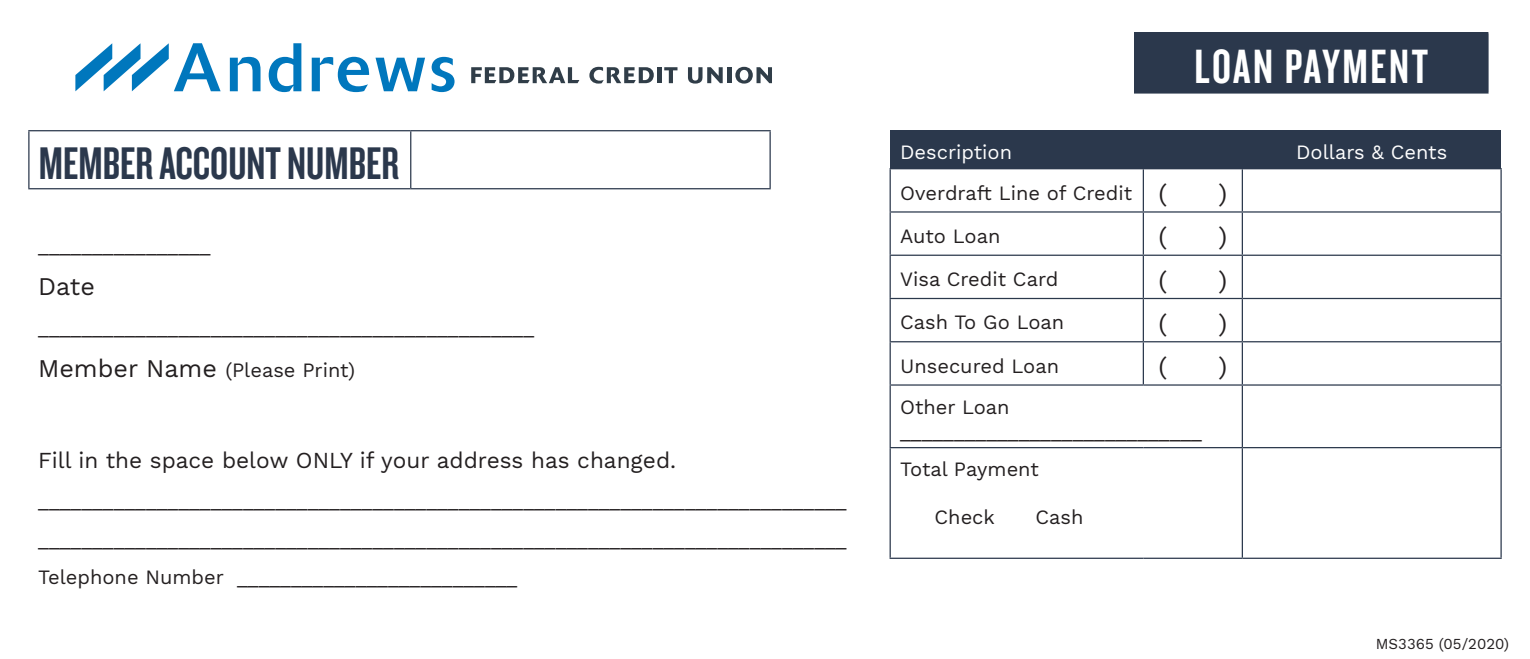
<style>
.page{position:relative;width:1530px;height:659px;background:#fff}
.page>*{position:absolute;margin:0;border:0;box-sizing:border-box;transform-origin:0 0}
.t1{font:50px "Knockout 48 Featherweight";letter-spacing:.05em;color:#fff}
.t2{font:47.5px "Knockout 48 Featherweight";color:#2b384c}
.t3{font:25px "Work Sans";color:#231f20}
.t4{font:22.5px "Work Sans";color:#231f20}
.t5{font:20px/38.5px "Work Sans";color:#231f20}
.t6{font:20px "Work Sans";color:#fff}
.t7{font:15px "Work Sans";color:#231f20}
.s1{font-size:25px}
</style>
<div class="page">
<hr style="left:1134px;top:92px;width:355px;height:2px;background:#2b384c">
<hr style="left:1487px;top:34px;width:2px;height:58px;background:#2b384c">
<hr style="left:1134px;top:34px;width:1px;height:58px;background:#2b384c">
<hr style="left:1134px;top:32px;width:355px;height:2px;background:#2b384c">
<div style="left:890px;top:130px;width:352px;height:39px;background:#2b384c"></div>
<div style="left:1242px;top:130px;width:259px;height:39px;background:#2b384c"></div>
<hr style="left:890px;top:169px;width:1px;height:42px;background:#2b384c">
<hr style="left:1143px;top:169px;width:1px;height:42px;background:#2b384c">
<hr style="left:1242px;top:168px;width:260px;height:1px;background:#2b384c">
<hr style="left:1242px;top:169px;width:1px;height:42px;background:#2b384c">
<hr style="left:1500px;top:169px;width:2px;height:42px;background:#2b384c">
<hr style="left:890px;top:211px;width:253px;height:2px;background:#2b384c">
<hr style="left:890px;top:213px;width:1px;height:42px;background:#2b384c">
<hr style="left:1143px;top:211px;width:99px;height:2px;background:#2b384c">
<hr style="left:1143px;top:213px;width:1px;height:42px;background:#2b384c">
<hr style="left:1242px;top:211px;width:260px;height:2px;background:#2b384c">
<hr style="left:1242px;top:213px;width:1px;height:42px;background:#2b384c">
<hr style="left:1500px;top:213px;width:2px;height:42px;background:#2b384c">
<hr style="left:890px;top:255px;width:253px;height:1px;background:#2b384c">
<hr style="left:890px;top:256px;width:1px;height:42px;background:#2b384c">
<hr style="left:1143px;top:255px;width:99px;height:1px;background:#2b384c">
<hr style="left:1143px;top:256px;width:1px;height:42px;background:#2b384c">
<hr style="left:1242px;top:255px;width:260px;height:1px;background:#2b384c">
<hr style="left:1242px;top:256px;width:1px;height:42px;background:#2b384c">
<hr style="left:1500px;top:256px;width:2px;height:42px;background:#2b384c">
<hr style="left:890px;top:298px;width:253px;height:1px;background:#2b384c">
<hr style="left:890px;top:299px;width:1px;height:42px;background:#2b384c">
<hr style="left:1143px;top:298px;width:99px;height:1px;background:#2b384c">
<hr style="left:1143px;top:299px;width:1px;height:42px;background:#2b384c">
<hr style="left:1242px;top:298px;width:260px;height:1px;background:#2b384c">
<hr style="left:1242px;top:299px;width:1px;height:42px;background:#2b384c">
<hr style="left:1500px;top:299px;width:2px;height:42px;background:#2b384c">
<hr style="left:890px;top:341px;width:253px;height:1px;background:#2b384c">
<hr style="left:890px;top:342px;width:1px;height:42px;background:#2b384c">
<hr style="left:1143px;top:341px;width:99px;height:1px;background:#2b384c">
<hr style="left:1143px;top:342px;width:1px;height:42px;background:#2b384c">
<hr style="left:1242px;top:341px;width:260px;height:1px;background:#2b384c">
<hr style="left:1242px;top:342px;width:1px;height:42px;background:#2b384c">
<hr style="left:1500px;top:342px;width:2px;height:42px;background:#2b384c">
<hr style="left:890px;top:384px;width:253px;height:2px;background:#2b384c">
<hr style="left:890px;top:386px;width:1px;height:61px;background:#2b384c">
<hr style="left:1143px;top:384px;width:99px;height:2px;background:#2b384c">
<hr style="left:1242px;top:384px;width:260px;height:2px;background:#2b384c">
<hr style="left:1242px;top:386px;width:1px;height:61px;background:#2b384c">
<hr style="left:1500px;top:386px;width:2px;height:61px;background:#2b384c">
<hr style="left:890px;top:447px;width:253px;height:1px;background:#2b384c">
<hr style="left:890px;top:448px;width:1px;height:109px;background:#2b384c">
<hr style="left:1143px;top:447px;width:99px;height:1px;background:#2b384c">
<hr style="left:1242px;top:447px;width:260px;height:1px;background:#2b384c">
<hr style="left:1242px;top:448px;width:1px;height:109px;background:#2b384c">
<hr style="left:1500px;top:448px;width:2px;height:109px;background:#2b384c">
<hr style="left:890px;top:557px;width:253px;height:2px;background:#2b384c">
<hr style="left:1143px;top:557px;width:99px;height:2px;background:#2b384c">
<hr style="left:1242px;top:557px;width:260px;height:2px;background:#2b384c">
<svg style="left:471px;top:67px;width:108px;height:16px"></svg>
<svg style="left:589px;top:67px;width:65px;height:17px"></svg>
<hr style="left:658px;top:67px;width:4px;height:16px;background:#303d48">
<svg style="left:664px;top:67px;width:14px;height:16px"></svg>
<svg style="left:688px;top:67px;width:35px;height:17px"></svg>
<div style="left:727px;top:67px;width:5px;height:16px;background:#303d48"></div>
<svg style="left:735px;top:67px;width:37px;height:17px"></svg>
<svg style="left:75px;top:43px;width:146px;height:48px"></svg>
<svg style="left:230px;top:57px;width:31px;height:34px"></svg>
<svg style="left:269px;top:43px;width:32px;height:49px"></svg>
<svg style="left:312px;top:57px;width:57px;height:35px"></svg>
<svg style="left:376px;top:58px;width:49px;height:33px"></svg>
<svg style="left:432px;top:57px;width:23px;height:35px"></svg>
<hr style="left:28px;top:130px;width:383px;height:1px;background:#2b384c">
<hr style="left:28px;top:131px;width:2px;height:57px;background:#2b384c">
<hr style="left:411px;top:130px;width:360px;height:1px;background:#2b384c">
<hr style="left:410px;top:131px;width:1px;height:57px;background:#2b384c">
<hr style="left:770px;top:131px;width:1px;height:57px;background:#2b384c">
<hr style="left:28px;top:188px;width:383px;height:1px;background:#2b384c">
<hr style="left:411px;top:188px;width:360px;height:1px;background:#2b384c">
<div style="left:1135px;top:33px;width:353px;height:60px;background:#2b384c"></div>
<p class="t2" style="left:39px;top:134px;width:362px">MEMBER ACCOUNT NUMBER</p>
<p class="t5" style="left:38px;top:226px;width:174px">________________</p>
<p class="t3" style="left:38px;top:272px;width:58px">Date</p>
<p class="t5" style="left:38px;top:308px;width:497px">______________________________________________</p>
<p class="t5" style="left:38px;top:352px;width:318px"><span class="s1">Member Name</span> (Please Print)</p>
<p class="t4" style="left:38px;top:447px;width:639px">Fill in the space below ONLY if your address has changed.</p>
<p class="t5" style="left:38px;top:482px;width:810px">___________________________________________________________________________ ___________________________________________________________________________</p>
<p class="t5" style="left:38px;top:559px;width:481px">Telephone Number __________________________</p>
<p class="t1" style="left:1195px;top:36px;width:235px">LOAN PAYMENT</p>
<p class="t6" style="left:900px;top:140px;width:113px">Description</p>
<p class="t6" style="left:1296px;top:140px;width:153px">Dollars &amp; Cents</p>
<p class="t5" style="left:900px;top:174px;width:234px">Overdraft Line of Credit</p>
<p class="t3" style="left:1159px;top:179px;width:10px">(</p>
<p class="t3" style="left:1218px;top:179px;width:10px">)</p>
<p class="t5" style="left:900px;top:218px;width:102px">Auto Loan</p>
<p class="t3" style="left:1159px;top:222px;width:10px">(</p>
<p class="t3" style="left:1218px;top:222px;width:10px">)</p>
<p class="t5" style="left:900px;top:261px;width:160px">Visa Credit Card</p>
<p class="t3" style="left:1159px;top:265px;width:10px">(</p>
<p class="t3" style="left:1218px;top:265px;width:10px">)</p>
<p class="t5" style="left:900px;top:304px;width:166px">Cash To Go Loan</p>
<p class="t3" style="left:1159px;top:308px;width:10px">(</p>
<p class="t3" style="left:1218px;top:308px;width:10px">)</p>
<p class="t5" style="left:900px;top:347px;width:160px">Unsecured Loan</p>
<p class="t3" style="left:1159px;top:352px;width:10px">(</p>
<p class="t3" style="left:1218px;top:352px;width:10px">)</p>
<p class="t5" style="left:900px;top:396px;width:303px;line-height:24px">Other Loan ____________________________</p>
<p class="t5" style="left:900px;top:451px;width:140px">Total Payment</p>
<p class="t5" style="left:935px;top:499px;width:62px">Check</p>
<p class="t5" style="left:1036px;top:499px;width:49px">Cash</p>
<p class="t7" style="left:1376px;top:635px;width:135px">MS3365 (05/2020)</p>
</div>
